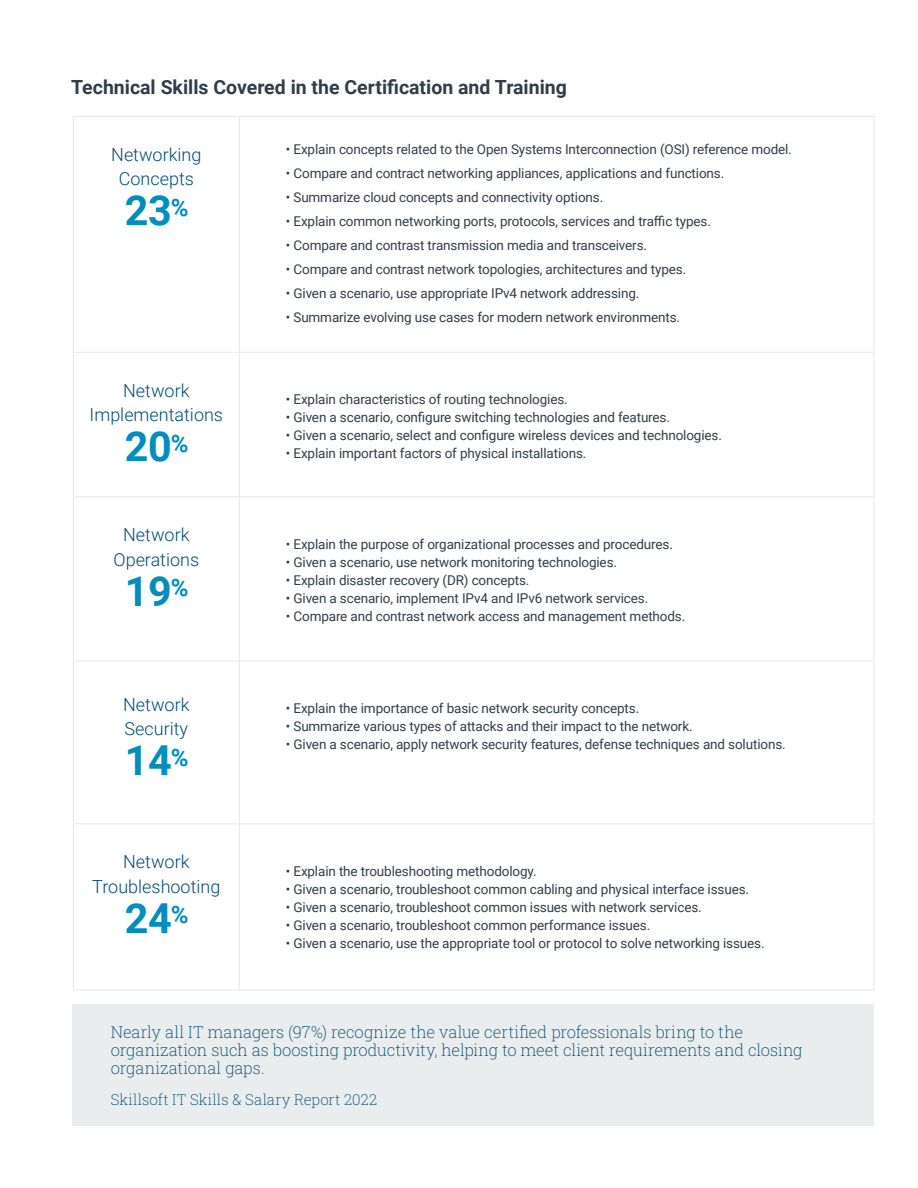
<style>
.page{position:relative;width:918px;height:1188px;background:#fff}
.page>*{position:absolute;margin:0;border:0;box-sizing:border-box;transform-origin:0 0}
.t1{font:700 41.25px "Roboto";letter-spacing:-.005em;color:#008ebe}
.t2{font:700 19.5px "Roboto";color:#303e49}
.t3{font:300 18px/24.8px "Roboto";color:#004d72;text-align:center}
.t4{font:200 16.5px/18px "Roboto Slab";letter-spacing:-.01em;color:#004d72}
.t5{font:200 15px "Roboto Slab";letter-spacing:.01em;color:#004d72}
.t6{font:13.5px "Roboto";letter-spacing:-.01em;color:#303e49}
.s1{color:#008fbe}
</style>
<div class="page">
<div style="left:73px;top:1004px;width:801px;height:121px;background:#eaedee"></div>
<hr style="left:73px;top:116px;width:166px;height:1px;background:#e4e7e9">
<hr style="left:73px;top:117px;width:1px;height:235px;background:#e4e7e9">
<hr style="left:239px;top:116px;width:635px;height:1px;background:#e4e7e9">
<hr style="left:239px;top:117px;width:1px;height:235px;background:#e4e7e9">
<hr style="left:874px;top:117px;width:1px;height:235px;background:#e4e7e9">
<hr style="left:73px;top:352px;width:166px;height:1px;background:#e4e7e9">
<hr style="left:73px;top:353px;width:1px;height:143px;background:#e4e7e9">
<hr style="left:239px;top:352px;width:635px;height:1px;background:#e4e7e9">
<hr style="left:239px;top:353px;width:1px;height:143px;background:#e4e7e9">
<hr style="left:874px;top:353px;width:1px;height:143px;background:#e4e7e9">
<hr style="left:73px;top:496px;width:166px;height:1px;background:#e4e7e9">
<hr style="left:73px;top:497px;width:1px;height:164px;background:#e4e7e9">
<hr style="left:239px;top:496px;width:635px;height:1px;background:#e4e7e9">
<hr style="left:239px;top:497px;width:1px;height:164px;background:#e4e7e9">
<hr style="left:874px;top:497px;width:1px;height:164px;background:#e4e7e9">
<hr style="left:73px;top:661px;width:166px;height:1px;background:#e4e7e9">
<hr style="left:73px;top:661px;width:1px;height:162px;background:#e4e7e9">
<hr style="left:239px;top:661px;width:635px;height:1px;background:#e4e7e9">
<hr style="left:239px;top:661px;width:1px;height:162px;background:#e4e7e9">
<hr style="left:874px;top:661px;width:1px;height:162px;background:#e4e7e9">
<hr style="left:73px;top:823px;width:166px;height:1px;background:#e4e7e9">
<hr style="left:73px;top:824px;width:1px;height:166px;background:#e4e7e9">
<hr style="left:239px;top:823px;width:635px;height:1px;background:#e4e7e9">
<hr style="left:239px;top:824px;width:1px;height:166px;background:#e4e7e9">
<hr style="left:874px;top:824px;width:1px;height:166px;background:#e4e7e9">
<hr style="left:73px;top:990px;width:166px;height:1px;background:#e4e7e9">
<hr style="left:239px;top:990px;width:635px;height:1px;background:#e4e7e9">
<h2 class="t2" style="left:71px;top:73px;width:497px">Technical Skills Covered in the Certification and Training</h2>
<h3 class="t3" style="left:111px;top:141px;width:92px">Networking<br>Concepts</h3>
<h1 class="t1" style="left:125px;top:182px;width:66px">2<span class="s1">3</span><sup>%</sup></h1>
<h3 class="t3" style="left:90px;top:377px;width:135px">Network<br>Implementations</h3>
<h1 class="t1" style="left:125px;top:417px;width:66px">20<sup>%</sup></h1>
<h3 class="t3" style="left:114px;top:522px;width:87px">Network<br>Operations</h3>
<h1 class="t1" style="left:125px;top:562px;width:66px">19<sup>%</sup></h1>
<h3 class="t3" style="left:123px;top:691px;width:68px;text-align:left">Network<br>Security</h3>
<h1 class="t1" style="left:125px;top:732px;width:66px">14<sup>%</sup></h1>
<h3 class="t3" style="left:92px;top:849px;width:130px">Network<br>Troubleshooting</h3>
<h1 class="t1" style="left:125px;top:889px;width:66px">24<sup>%</sup></h1>
<p class="t6" style="left:286px;top:140px;width:508px">• Explain concepts related to the Open Systems Interconnection (OSI) reference model.</p>
<p class="t6" style="left:286px;top:164px;width:440px">• Compare and contract networking appliances, applications and functions.</p>
<p class="t6" style="left:286px;top:188px;width:319px">• Summarize cloud concepts and connectivity options.</p>
<p class="t6" style="left:286px;top:212px;width:427px">• Explain common networking ports, protocols, services and traffic types.</p>
<p class="t6" style="left:286px;top:236px;width:363px">• Compare and contrast transmission media and transceivers.</p>
<p class="t6" style="left:286px;top:260px;width:402px">• Compare and contrast network topologies, architectures and types.</p>
<p class="t6" style="left:286px;top:284px;width:355px">• Given a scenario, use appropriate IPv4 network addressing.</p>
<p class="t6" style="left:286px;top:308px;width:396px">• Summarize evolving use cases for modern network environments.</p>
<p class="t6" style="left:286px;top:390px;width:283px">• Explain characteristics of routing technologies.</p>
<p class="t6" style="left:286px;top:408px;width:386px">• Given a scenario, configure switching technologies and features.</p>
<p class="t6" style="left:286px;top:426px;width:438px">• Given a scenario, select and configure wireless devices and technologies.</p>
<p class="t6" style="left:286px;top:444px;width:302px">• Explain important factors of physical installations.</p>
<p class="t6" style="left:286px;top:535px;width:389px">• Explain the purpose of organizational processes and procedures.</p>
<p class="t6" style="left:286px;top:553px;width:333px">• Given a scenario, use network monitoring technologies.</p>
<p class="t6" style="left:286px;top:571px;width:245px">• Explain disaster recovery (DR) concepts.</p>
<p class="t6" style="left:286px;top:589px;width:364px">• Given a scenario, implement IPv4 and IPv6 network services.</p>
<p class="t6" style="left:286px;top:607px;width:401px">• Compare and contrast network access and management methods.</p>
<p class="t6" style="left:286px;top:699px;width:355px">• Explain the importance of basic network security concepts.</p>
<p class="t6" style="left:286px;top:717px;width:408px">• Summarize various types of attacks and their impact to the network.</p>
<p class="t6" style="left:286px;top:735px;width:501px">• Given a scenario, apply network security features, defense techniques and solutions.</p>
<p class="t6" style="left:286px;top:862px;width:252px">• Explain the troubleshooting methodology.</p>
<p class="t6" style="left:286px;top:880px;width:465px">• Given a scenario, troubleshoot common cabling and physical interface issues.</p>
<p class="t6" style="left:286px;top:898px;width:417px">• Given a scenario, troubleshoot common issues with network services.</p>
<p class="t6" style="left:286px;top:916px;width:366px">• Given a scenario, troubleshoot common performance issues.</p>
<p class="t6" style="left:286px;top:934px;width:480px">• Given a scenario, use the appropriate tool or protocol to solve networking issues.</p>
<p class="t4" style="left:111px;top:1022px;width:693px">Nearly all IT managers (97%) recognize the value certified professionals bring to the organization such as boosting productivity, helping to meet client requirements and closing organizational gaps.</p>
<p class="t5" style="left:111px;top:1090px;width:268px">Skillsoft IT Skills &amp; Salary Report 2022</p>
</div>
